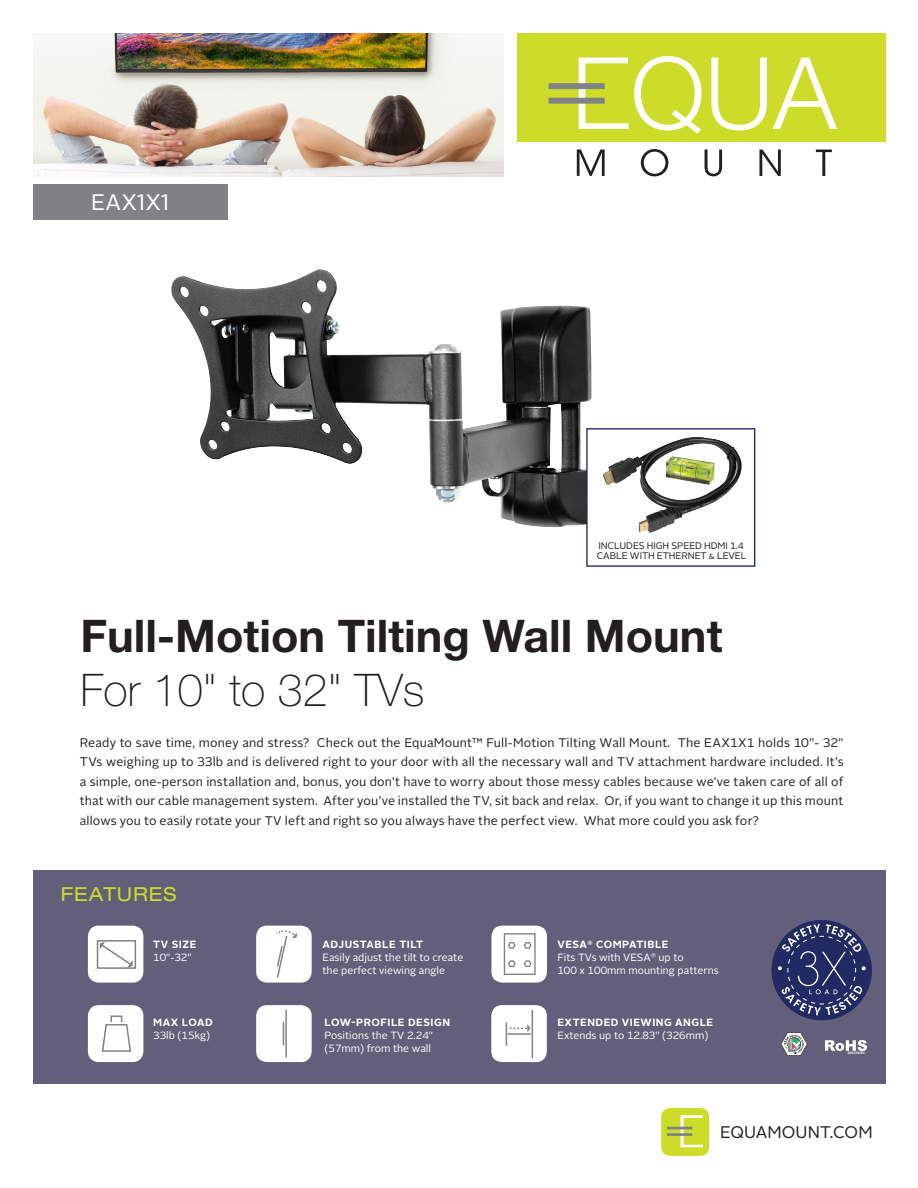
<style>
.page{position:relative;width:918px;height:1188px;background:#fff}
.page>*{position:absolute;margin:0;border:0;box-sizing:border-box;transform-origin:0 0}
.t1{font:700 45px "Helvetica Neue LT Std";color:#231f20}
.t2{font:100 45px "Helvetica Neue LT Std";color:#231f20}
.Product_Number{font:22.5px "Alright Sans";letter-spacing:-.02em;color:#fff}
.t3{font:expanded 19.35px "Helvetica Neue LT Std";letter-spacing:.05em;color:#cddc28}
.Dimensions{font:16.8px "Alright Sans";letter-spacing:.005em;color:#231f20}
.Body{font:12.45px/19.5px "Alright Sans";letter-spacing:.015em;color:#231f20;text-align:justify}
.t4{font:10.5px/12.8px "Alright Sans";color:#fff}
.t5{font:700 10.5px "Alright Sans";letter-spacing:.05em;color:#fff}
.t6{font:9.45px/9.9px "Alright Sans";letter-spacing:-.01em;color:#231f20}
</style>
<div class="page">
<img style="left:171px;top:269px;width:421px;height:258px">
<img style="left:33px;top:33px;width:471px;height:143px">
<div style="left:33px;top:870px;width:853px;height:214px;background:#615f7a"></div>
<div style="left:491px;top:926px;width:56px;height:57px;background:#fff;border-radius:11px"></div>
<div style="left:88px;top:1005px;width:55px;height:57px;background:#fff;border-radius:11px"></div>
<svg style="left:101px;top:1015px;width:30px;height:37px"></svg>
<div style="left:88px;top:926px;width:55px;height:57px;background:#fff;border-radius:11px"></div>
<svg style="left:96px;top:940px;width:40px;height:29px"></svg>
<div style="left:256px;top:926px;width:56px;height:57px;background:#fff;border-radius:11px"></div>
<svg style="left:276px;top:930px;width:22px;height:48px"></svg>
<div style="left:491px;top:1005px;width:56px;height:57px;background:#fff;border-radius:11px"></div>
<div style="left:256px;top:1005px;width:56px;height:57px;background:#fff;border-radius:11px"></div>
<hr style="left:285px;top:1010px;width:2px;height:48px;background:#808285">
<svg style="left:283px;top:1022px;width:1px;height:23px"></svg>
<svg style="left:781px;top:1033px;width:27px;height:23px"></svg>
<svg style="left:825px;top:1040px;width:42px;height:14px"></svg>
<div style="left:33px;top:184px;width:195px;height:35px;background:#808285"></div>
<div style="left:661px;top:1108px;width:48px;height:48px;background:#cddc28;border-radius:8px"></div>
<svg style="left:681px;top:1115px;width:22px;height:32px"></svg>
<hr style="left:667px;top:1127px;width:25px;height:2px;background:#808285">
<hr style="left:667px;top:1133px;width:25px;height:3px;background:#808285">
<div style="left:772px;top:920px;width:100px;height:100px;background:#222a64;border-radius:50%"></div>
<svg style="left:778px;top:924px;width:88px;height:91px"></svg>
<svg style="left:506px;top:1022px;width:25px;height:24px"></svg>
<hr style="left:508px;top:1033px;width:23px;height:2px;background:#808285">
<hr style="left:532px;top:1010px;width:1px;height:48px;background:#808285">
<div style="left:504px;top:933px;width:32px;height:42px;border:1px solid #808285"></div>
<svg style="left:508px;top:960px;width:8px;height:7px"></svg>
<svg style="left:524px;top:960px;width:8px;height:7px"></svg>
<svg style="left:508px;top:942px;width:8px;height:7px"></svg>
<svg style="left:524px;top:942px;width:8px;height:7px"></svg>
<div style="left:517px;top:33px;width:369px;height:109px;background:#cddc28"></div>
<svg style="left:634px;top:56px;width:67px;height:78px"></svg>
<svg style="left:711px;top:58px;width:56px;height:73px"></svg>
<svg style="left:773px;top:58px;width:64px;height:71px"></svg>
<svg style="left:577px;top:150px;width:28px;height:26px"></svg>
<svg style="left:641px;top:149px;width:27px;height:27px"></svg>
<svg style="left:705px;top:150px;width:17px;height:26px"></svg>
<svg style="left:759px;top:150px;width:22px;height:26px"></svg>
<svg style="left:816px;top:150px;width:16px;height:26px"></svg>
<svg style="left:549px;top:58px;width:79px;height:71px"></svg>
<div style="left:586px;top:428px;width:169px;height:139px;background:#fff;border:1px solid #222a64"></div>
<img style="left:603px;top:437px;width:139px;height:96px">
<p class="Product_Number" style="left:91px;top:187px;width:80px">EAX1X1</p>
<p class="t6" style="left:597px;top:541px;width:151px">INCLUDES HIGH SPEED HDMI 1.4<br>CABLE WITH ETHERNET &amp; LEVEL</p>
<p class="t1" style="left:80px;top:608px;width:644px">Full-Motion Tilting Wall Mount</p>
<p class="t2" style="left:80px;top:664px;width:346px">For 10" to 32" TVs</p>
<p class="Body" style="left:80px;top:733px;width:765px">Ready to save time, money and stress? Check out the EquaMount™ Full-Motion Tilting Wall Mount. The EAX1X1 holds 10"- 32" TVs weighing up to 33lb and is delivered right to your door with all the necessary wall and TV attachment hardware included. It’s a simple, one-person installation and, bonus, you don’t have to worry about those messy cables because we’ve taken care of all of that with our cable management system. After you’ve installed the TV, sit back and relax. Or, if you want to change it up this mount allows you to easily rotate your TV left and right so you always have the perfect view. What more could you ask for?</p>
<p class="t3" style="left:61px;top:882px;width:117px">FEATURES</p>
<p class="t5" style="left:153px;top:937px;width:45px">TV SIZE</p>
<p class="t4" style="left:153px;top:951px;width:40px">10"-32"</p>
<p class="t5" style="left:153px;top:1015px;width:61px">MAX LOAD</p>
<p class="t4" style="left:153px;top:1029px;width:59px">33lb (15kg)</p>
<p class="t5" style="left:322px;top:937px;width:102px">ADJUSTABLE TILT</p>
<p class="t4" style="left:322px;top:951px;width:142px">Easily adjust the tilt to create</p>
<p class="t4" style="left:322px;top:964px;width:124px">the perfect viewing angle</p>
<p class="t5" style="left:325px;top:1015px;width:127px">LOW-PROFILE DESIGN</p>
<p class="t4" style="left:325px;top:1029px;width:110px">Positions the TV 2.24" (57mm) from the wall</p>
<p class="t5" style="left:557px;top:937px;width:113px">VESA<sup>®</sup> COMPATIBLE</p>
<p class="t4" style="left:557px;top:951px;width:128px">Fits TVs with VESA<sup>®</sup> up to</p>
<p class="t4" style="left:557px;top:964px;width:163px">100 x 100mm mounting patterns</p>
<p class="t5" style="left:557px;top:1015px;width:157px">EXTENDED VIEWING ANGLE</p>
<p class="t4" style="left:557px;top:1029px;width:153px">Extends up to 12.83" (326mm)</p>
<p class="Dimensions" style="left:720px;top:1121px;width:154px">EQUAMOUNT.COM</p>
</div>
